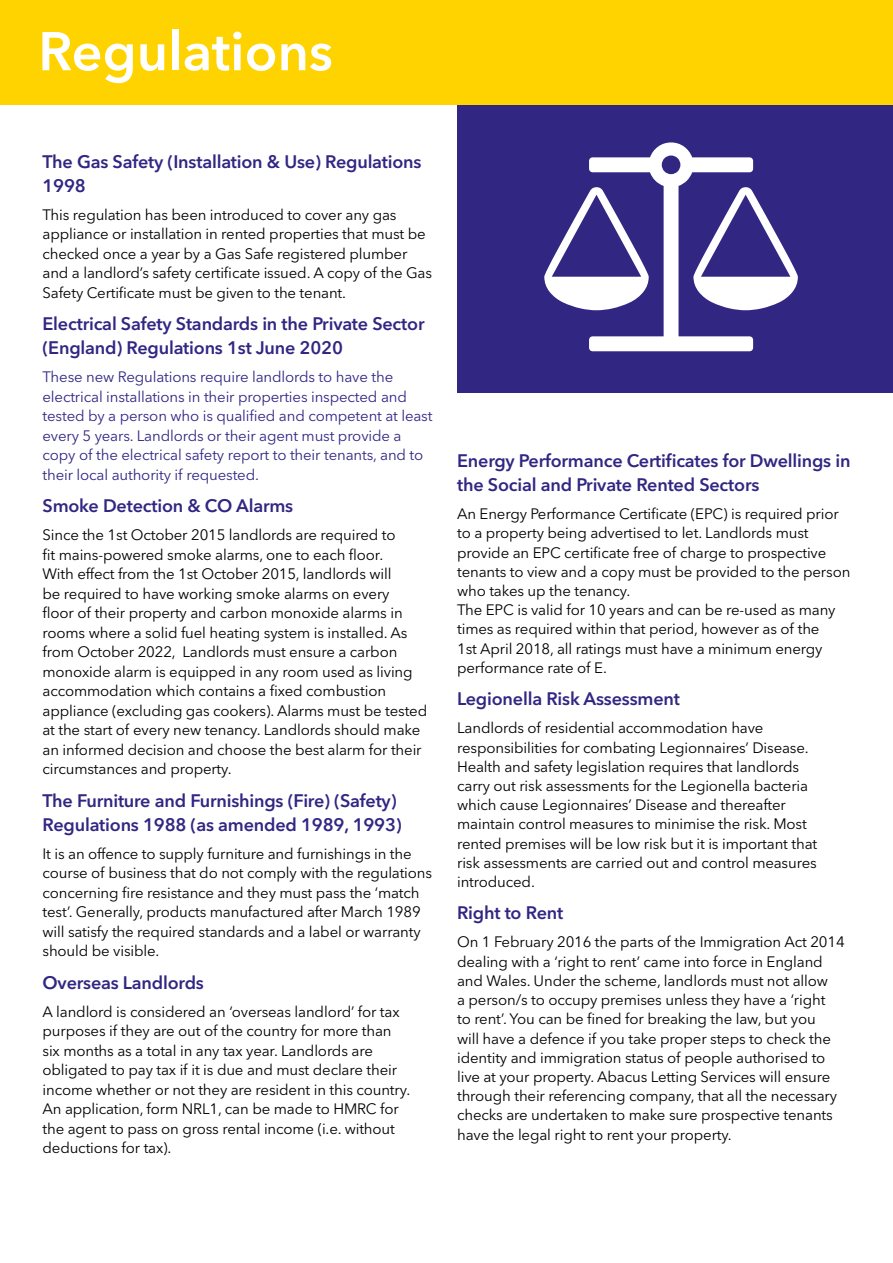
<style>
.page{position:relative;width:893px;height:1263px;background:#fff}
.page>*{position:absolute;margin:0;border:0;box-sizing:border-box;transform-origin:0 0}
.t1{font:600 54px "Avenir Next LT Pro";color:#fff}
.t2{font:600 18px/24px "Avenir Next LT Pro";letter-spacing:-.01em;color:#312783}
.t3{font:15px/19.5px "Avenir Next LT Pro";letter-spacing:-.01em;color:#000}
.t4{font:15px/19.5px "Avenir Next LT Pro";letter-spacing:-.01em;color:#312783}
</style>
<div class="page">
<div style="left:457px;top:104px;width:436px;height:289px;background:#312783"></div>
<svg style="left:544px;top:142px;width:254px;height:209px"></svg>
<div style="left:0;top:0;width:893px;height:104px;background:#ffd300"></div>
<h1 class="t1" style="left:38px;top:19px;width:296px">Regulations</h1>
<p class="t2" style="left:43px;top:149px;width:380px">The Gas Safety (Installation &amp; Use) Regulations<br>1998</p>
<p class="t3" style="left:43px;top:205px;width:391px">This regulation has been introduced to cover any gas appliance or installation in rented properties that must be checked once a year by a Gas Safe registered plumber and a landlord’s safety certificate issued. A copy of the Gas Safety Certificate must be given to the tenant.</p>
<p class="t2" style="left:43px;top:312px;width:383px">Electrical Safety Standards in the Private Sector (England) Regulations 1st June 2020</p>
<p class="t4" style="left:43px;top:367px;width:391px">These new Regulations require landlords to have the electrical installations in their properties inspected and tested by a person who is qualified and competent at least every 5 years. Landlords or their agent must provide a copy of the electrical safety report to their tenants, and to their local authority if requested.</p>
<p class="t2" style="left:43px;top:494px;width:252px">Smoke Detection &amp; CO Alarms</p>
<p class="t3" style="left:43px;top:525px;width:386px">Since the 1st October 2015 landlords are required to<br>fit mains-powered smoke alarms, one to each floor.<br>With effect from the 1st October 2015, landlords will<br>be required to have working smoke alarms on every<br>floor of their property and carbon monoxide alarms in rooms where a solid fuel heating system is installed. As from October 2022, Landlords must ensure a carbon monoxide alarm is equipped in any room used as living accommodation which contains a fixed combustion appliance (excluding gas cookers). Alarms must be tested at the start of every new tenancy. Landlords should make an informed decision and choose the best alarm for their circumstances and property.</p>
<p class="t2" style="left:43px;top:788px;width:361px">The Furniture and Furnishings (Fire) (Safety)<br>Regulations 1988 (as amended 1989, 1993)</p>
<p class="t3" style="left:43px;top:844px;width:391px">It is an offence to supply furniture and furnishings in the course of business that do not comply with the regulations concerning fire resistance and they must pass the ‘match test’. Generally, products manufactured after March 1989 will satisfy the required standards and a label or warranty should be visible.</p>
<p class="t2" style="left:43px;top:970px;width:163px">Overseas Landlords</p>
<p class="t3" style="left:43px;top:1002px;width:369px">A landlord is considered an ‘overseas landlord’ for tax purposes if they are out of the country for more than six months as a total in any tax year. Landlords are obligated to pay tax if it is due and must declare their income whether or not they are resident in this country.<br>An application, form NRL1, can be made to HMRC for the agent to pass on gross rental income (i.e. without deductions for tax).</p>
<p class="t2" style="left:457px;top:449px;width:395px">Energy Performance Certificates for Dwellings in the Social and Private Rented Sectors</p>
<p class="t3" style="left:457px;top:504px;width:395px">An Energy Performance Certificate (EPC) is required prior to a property being advertised to let. Landlords must provide an EPC certificate free of charge to prospective tenants to view and a copy must be provided to the person who takes up the tenancy.<br>The EPC is valid for 10 years and can be re-used as many times as required within that period, however as of the<br>1st April 2018, all ratings must have a minimum energy performance rate of E.</p>
<p class="t2" style="left:457px;top:687px;width:224px">Legionella Risk Assessment</p>
<p class="t3" style="left:457px;top:718px;width:361px">Landlords of residential accommodation have responsibilities for combating Legionnaires’ Disease.<br>Health and safety legislation requires that landlords carry out risk assessments for the Legionella bacteria which cause Legionnaires’ Disease and thereafter maintain control measures to minimise the risk. Most rented premises will be low risk but it is important that risk assessments are carried out and control measures introduced.</p>
<p class="t2" style="left:457px;top:901px;width:108px">Right to Rent</p>
<p class="t3" style="left:457px;top:933px;width:389px">On 1 February 2016 the parts of the Immigration Act 2014 dealing with a ‘right to rent’ came into force in England and Wales. Under the scheme, landlords must not allow<br>a person/s to occupy premises unless they have a ‘right<br>to rent’. You can be fined for breaking the law, but you<br>will have a defence if you take proper steps to check the identity and immigration status of people authorised to live at your property. Abacus Letting Services will ensure through their referencing company, that all the necessary checks are undertaken to make sure prospective tenants have the legal right to rent your property.</p>
</div>
